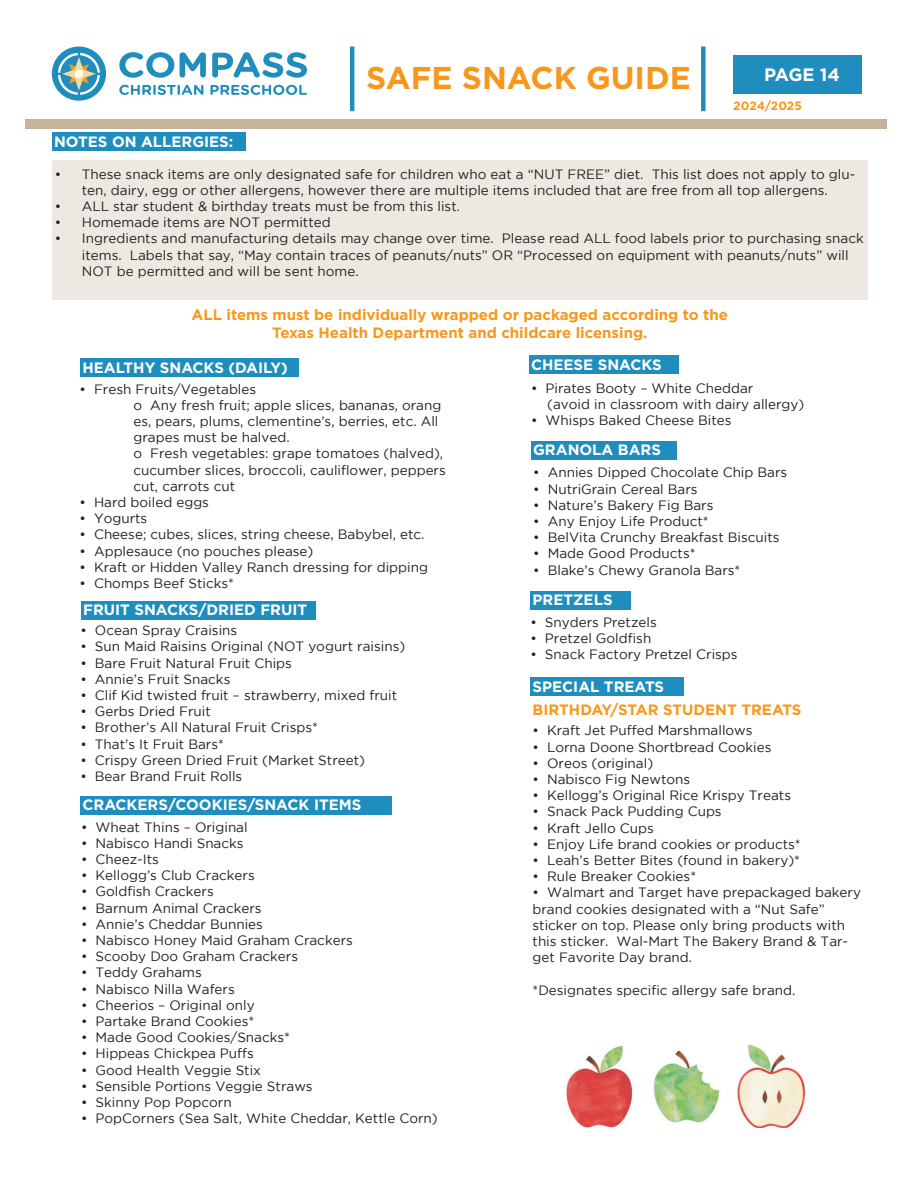
<style>
.page{position:relative;width:918px;height:1188px;background:#fff}
.page>*{position:absolute;margin:0;border:0;box-sizing:border-box;transform-origin:0 0}
.t1{font:700 31.5px "Gotham";color:#f7981d}
.t2{font:700 30px "Gotham";color:#f7981d}
.t3{font:700 18px "Gotham";letter-spacing:-.025em;color:#fff}
.t4{font:700 15px "Gotham";color:#fff}
.t5{font:700 15px "Gotham";color:#f7981d}
.t6{font:13.5px/16.2px "Gotham";color:#231f20}
.t7{font:700 12px "Gotham";letter-spacing:-.005em;color:#f7981d}
</style>
<div class="page">
<hr style="left:350px;top:46px;width:4px;height:65px;background:#1f8ebe">
<div style="left:25px;top:119px;width:862px;height:10px;background:#c3b49b"></div>
<div style="left:733px;top:55px;width:129px;height:39px;background:#1f8ebe"></div>
<svg style="left:119px;top:85px;width:84px;height:10px"></svg>
<svg style="left:210px;top:85px;width:97px;height:10px"></svg>
<svg style="left:119px;top:52px;width:55px;height:26px"></svg>
<svg style="left:180px;top:52px;width:26px;height:26px"></svg>
<svg style="left:212px;top:52px;width:95px;height:26px"></svg>
<div style="left:52px;top:47px;width:54px;height:54px;background:#1f8ebe;border-radius:50%"></div>
<svg style="left:58px;top:53px;width:42px;height:42px"></svg>
<div style="left:701px;top:46px;width:5px;height:65px;background:#1f8ebe"></div>
<div style="left:52px;top:160px;width:815px;height:139px;background:#ede8e1"></div>
<img style="left:566px;top:1044px;width:240px;height:84px">
<div style="left:52px;top:132px;width:193px;height:19px;background:#1f8ebe"></div>
<div style="left:80px;top:358px;width:218px;height:19px;background:#1f8ebe"></div>
<div style="left:81px;top:601px;width:235px;height:19px;background:#1f8ebe"></div>
<div style="left:80px;top:796px;width:312px;height:18px;background:#1f8ebe"></div>
<div style="left:529px;top:355px;width:149px;height:19px;background:#1f8ebe"></div>
<div style="left:531px;top:441px;width:145px;height:18px;background:#1f8ebe"></div>
<div style="left:530px;top:591px;width:101px;height:18px;background:#1f8ebe"></div>
<div style="left:530px;top:677px;width:154px;height:19px;background:#1f8ebe"></div>
<h2 class="t2" style="left:367px;top:55px;width:325px">PARENT HANDBOOK</h2>
<p class="t3" style="left:764px;top:62px;width:77px">PAGE 14</p>
<p class="t1" style="left:366px;top:57px;width:326px">SAFE SNACK GUIDE</p>
<p class="t7" style="left:733px;top:98px;width:70px">2024/2025</p>
<p class="t4" style="left:54px;top:131px;width:181px">NOTES ON ALLERGIES:</p>
<p class="t6" style="left:55px;top:166px;width:802px;text-align:center">• These snack items are only designated safe for children who eat a “NUT FREE” diet. This list does not apply to glu&shy;ten, dairy, egg or other allergens, however there are multiple items included that are free from all top allergens.</p>
<p class="t6" style="left:55px;top:198px;width:407px">• ALL star student &amp; birthday treats must be from this list.</p>
<p class="t6" style="left:55px;top:214px;width:278px">• Homemade items are NOT permitted</p>
<p class="t6" style="left:82px;top:230px;width:783px;text-indent:-27px">• Ingredients and manufacturing details may change over time. Please read ALL food labels prior to purchasing snack items. Labels that say, “May contain traces of peanuts/nuts” OR “Processed on equipment with peanuts/nuts” will<br>NOT be permitted and will be sent home.</p>
<p class="t5" style="left:192px;top:305px;width:538px">ALL items must be individually wrapped or packaged according to the</p>
<p class="t5" style="left:272px;top:323px;width:377px">Texas Health Department and childcare licensing.</p>
<p class="t4" style="left:82px;top:358px;width:207px">HEALTHY SNACKS (DAILY)</p>
<p class="t6" style="left:80px;top:380px;width:178px">• Fresh Fruits/Vegetables</p>
<p class="t6" style="left:134px;top:397px;width:309px">o Any fresh fruit; apple slices, bananas, orang es, pears, plums, clementine’s, berries, etc. All grapes must be halved.</p>
<p class="t6" style="left:134px;top:445px;width:314px">o Fresh vegetables: grape tomatoes (halved), cucumber slices, broccoli, cauliflower, peppers cut, carrots cut</p>
<p class="t6" style="left:80px;top:494px;width:131px">• Hard boiled eggs</p>
<p class="t6" style="left:80px;top:510px;width:69px">• Yogurts</p>
<p class="t6" style="left:80px;top:526px;width:347px">• Cheese; cubes, slices, string cheese, Babybel, etc.</p>
<p class="t6" style="left:80px;top:542px;width:235px">• Applesauce (no pouches please)</p>
<p class="t6" style="left:80px;top:559px;width:350px">• Kraft or Hidden Valley Ranch dressing for dipping</p>
<p class="t6" style="left:80px;top:575px;width:156px">• Chomps Beef Sticks*</p>
<p class="t4" style="left:83px;top:600px;width:226px">FRUIT SNACKS/DRIED FRUIT</p>
<p class="t6" style="left:80px;top:622px;width:158px">• Ocean Spray Craisins</p>
<p class="t6" style="left:80px;top:638px;width:326px">• Sun Maid Raisins Original (NOT yogurt raisins)</p>
<p class="t6" style="left:80px;top:655px;width:213px">• Bare Fruit Natural Fruit Chips</p>
<p class="t6" style="left:80px;top:671px;width:152px">• Annie’s Fruit Snacks</p>
<p class="t6" style="left:80px;top:687px;width:318px">• Clif Kid twisted fruit – strawberry, mixed fruit</p>
<p class="t6" style="left:80px;top:703px;width:132px">• Gerbs Dried Fruit</p>
<p class="t6" style="left:80px;top:719px;width:239px">• Brother’s All Natural Fruit Crisps*</p>
<p class="t6" style="left:80px;top:736px;width:145px">• That’s It Fruit Bars*</p>
<p class="t6" style="left:80px;top:752px;width:286px">• Crispy Green Dried Fruit (Market Street)</p>
<p class="t6" style="left:80px;top:768px;width:163px">• Bear Brand Fruit Rolls</p>
<p class="t4" style="left:82px;top:795px;width:280px">CRACKERS/COOKIES/SNACK ITEMS</p>
<p class="t6" style="left:81px;top:818px;width:168px">• Wheat Thins – Original</p>
<p class="t6" style="left:81px;top:835px;width:164px">• Nabisco Handi Snacks</p>
<p class="t6" style="left:81px;top:851px;width:79px">• Cheez-Its</p>
<p class="t6" style="left:81px;top:867px;width:175px">• Kellogg’s Club Crackers</p>
<p class="t6" style="left:81px;top:883px;width:134px">• Goldfish Crackers</p>
<p class="t6" style="left:81px;top:899px;width:182px">• Barnum Animal Crackers</p>
<p class="t6" style="left:81px;top:916px;width:183px">• Annie’s Cheddar Bunnies</p>
<p class="t6" style="left:81px;top:932px;width:273px">• Nabisco Honey Maid Graham Crackers</p>
<p class="t6" style="left:81px;top:948px;width:219px">• Scooby Doo Graham Crackers</p>
<p class="t6" style="left:81px;top:964px;width:122px">• Teddy Grahams</p>
<p class="t6" style="left:81px;top:980px;width:155px">• Nabisco Nilla Wafers</p>
<p class="t6" style="left:81px;top:997px;width:175px">• Cheerios – Original only</p>
<p class="t6" style="left:81px;top:1013px;width:175px">• Partake Brand Cookies*</p>
<p class="t6" style="left:81px;top:1029px;width:211px">• Made Good Cookies/Snacks*</p>
<p class="t6" style="left:81px;top:1045px;width:174px">• Hippeas Chickpea Puffs</p>
<p class="t6" style="left:81px;top:1061px;width:182px">• Good Health Veggie Stix</p>
<p class="t6" style="left:81px;top:1078px;width:233px">• Sensible Portions Veggie Straws</p>
<p class="t6" style="left:81px;top:1094px;width:152px">• Skinny Pop Popcorn</p>
<p class="t6" style="left:81px;top:1110px;width:358px">• PopCorners (Sea Salt, White Cheddar, Kettle Corn)</p>
<p class="t4" style="left:531px;top:355px;width:132px">CHEESE SNACKS</p>
<p class="t6" style="left:531px;top:380px;width:224px">• Pirates Booty – White Cheddar</p>
<p class="t6" style="left:547px;top:396px;width:259px">(avoid in classroom with dairy allergy)</p>
<p class="t6" style="left:531px;top:412px;width:202px">• Whisps Baked Cheese Bites</p>
<p class="t4" style="left:533px;top:440px;width:129px">GRANOLA BARS</p>
<p class="t6" style="left:533px;top:464px;width:256px">• Annies Dipped Chocolate Chip Bars</p>
<p class="t6" style="left:533px;top:481px;width:166px">• NutriGrain Cereal Bars</p>
<p class="t6" style="left:533px;top:497px;width:182px">• Nature’s Bakery Fig Bars</p>
<p class="t6" style="left:533px;top:513px;width:177px">• Any Enjoy Life Product*</p>
<p class="t6" style="left:533px;top:529px;width:248px">• BelVita Crunchy Breakfast Biscuits</p>
<p class="t6" style="left:533px;top:545px;width:164px">• Made Good Products*</p>
<p class="t6" style="left:533px;top:562px;width:209px">• Blake’s Chewy Granola Bars*</p>
<p class="t4" style="left:533px;top:590px;width:82px">PRETZELS</p>
<p class="t6" style="left:530px;top:614px;width:128px">• Snyders Pretzels</p>
<p class="t6" style="left:530px;top:630px;width:122px">• Pretzel Goldfish</p>
<p class="t6" style="left:530px;top:646px;width:209px">• Snack Factory Pretzel Crisps</p>
<p class="t4" style="left:533px;top:676px;width:133px">SPECIAL TREATS</p>
<p class="t5" style="left:533px;top:700px;width:271px">BIRTHDAY/STAR STUDENT TREATS</p>
<p class="t6" style="left:533px;top:722px;width:222px">• Kraft Jet Puffed Marshmallows</p>
<p class="t6" style="left:533px;top:739px;width:240px">• Lorna Doone Shortbread Cookies</p>
<p class="t6" style="left:533px;top:755px;width:122px">• Oreos (original)</p>
<p class="t6" style="left:533px;top:771px;width:159px">• Nabisco Fig Newtons</p>
<p class="t6" style="left:533px;top:787px;width:260px">• Kellogg’s Original Rice Krispy Treats</p>
<p class="t6" style="left:533px;top:803px;width:191px">• Snack Pack Pudding Cups</p>
<p class="t6" style="left:533px;top:820px;width:123px">• Kraft Jello Cups</p>
<p class="t6" style="left:533px;top:836px;width:270px">• Enjoy Life brand cookies or products*</p>
<p class="t6" style="left:533px;top:852px;width:269px">• Leah’s Better Bites (found in bakery)*</p>
<p class="t6" style="left:533px;top:868px;width:165px">• Rule Breaker Cookies*</p>
<p class="t6" style="left:533px;top:884px;width:330px">• Walmart and Target have prepackaged bakery brand cookies designated with a “Nut Safe” sticker on top. Please only bring products with this sticker. Wal-Mart The Bakery Brand &amp; Tar&shy;get Favorite Day brand.</p>
<p class="t6" style="left:533px;top:982px;width:264px">*Designates specific allergy safe brand.</p>
</div>
